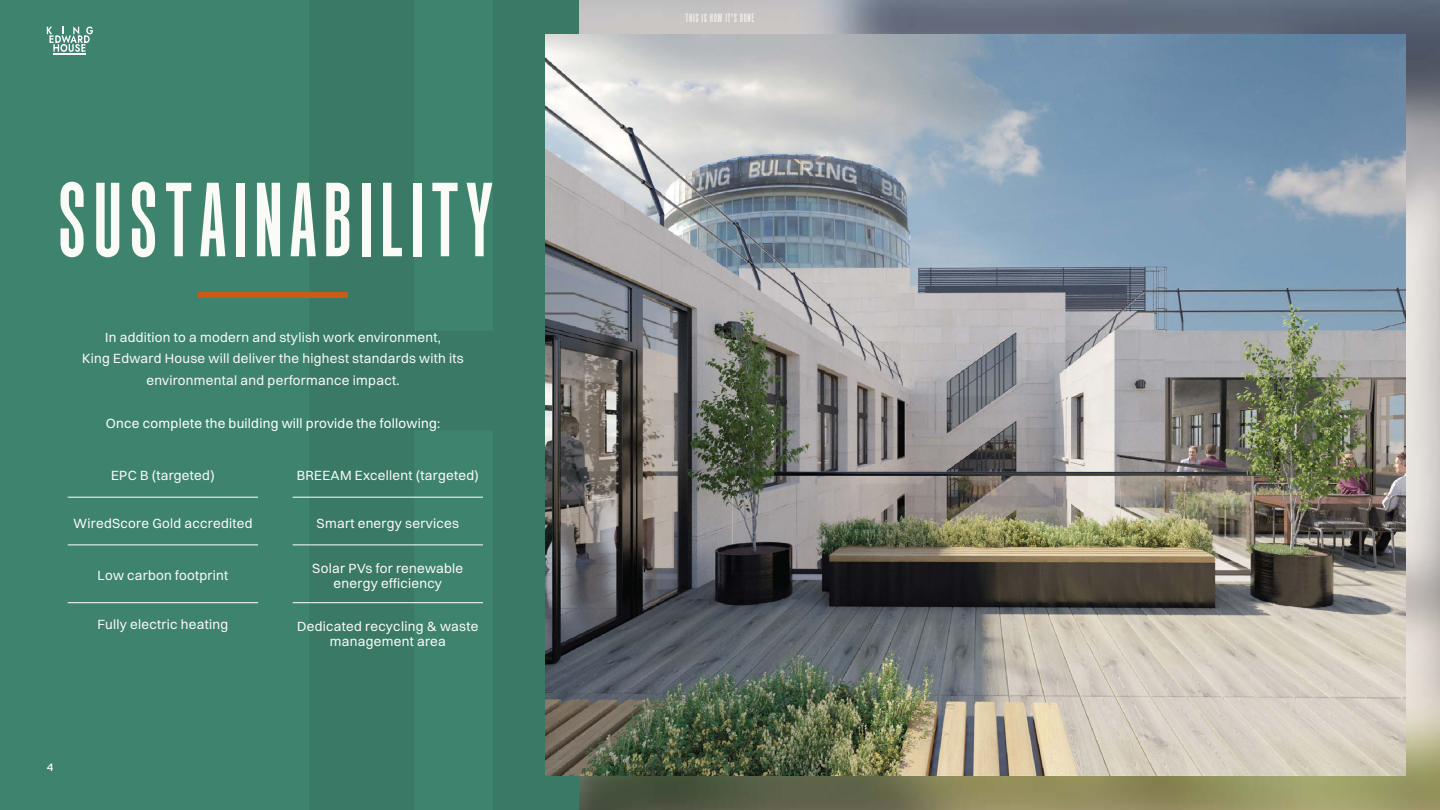
<style>
.page{position:relative;width:1440px;height:810px;background:#fff}
.page>*{position:absolute;margin:0;border:0;box-sizing:border-box;transform-origin:0 0}
.t1{font:500 105px "AH Super Duper";letter-spacing:.04em;color:#fafaf7}
.t2{font:13.5px/15px "Switzer";letter-spacing:.02em;color:#fafaf7;text-align:center}
.t3{font:13.5px/21.6px "Switzer";letter-spacing:.02em;color:#f9f9f8;text-align:center}
.t4{font:13.5px "Switzer";letter-spacing:.02em;color:#fff}
.t5{font:12px "AH Super Duper";letter-spacing:.04em;color:#f5f4f4}
.t6{font:500 10.5px "Fivo Sans Modern";color:#fff}
</style>
<div class="page">
<img style="left:579px;top:0;width:860px;height:810px">
<div style="left:0;top:0;width:579px;height:810px;background:#3e836e"></div>
<div style="left:198px;top:292px;width:149px;height:6px;background:#cb5a16"></div>
<hr style="left:68px;top:497px;width:190px;height:1px;background:#fff">
<hr style="left:293px;top:497px;width:190px;height:1px;background:#fff">
<hr style="left:68px;top:545px;width:190px;height:1px;background:#fff">
<hr style="left:68px;top:602px;width:190px;height:1px;background:#fff">
<hr style="left:293px;top:545px;width:190px;height:1px;background:#fff">
<hr style="left:293px;top:602px;width:190px;height:1px;background:#fff">
<img style="left:545px;top:34px;width:860px;height:742px">
<svg style="left:47px;top:26px;width:46px;height:26px"></svg>
<hr style="left:53px;top:53px;width:32px;height:2px;background:#fff">
<h1 class="t1" style="left:56px;top:172px;width:439px">SUSTAINABILITY</h1>
<p class="t3" style="left:82px;top:326px;width:383px">In addition to a modern and stylish work environment,<br>King Edward House will deliver the highest standards with its environmental and performance impact.</p>
<p class="t4" style="left:106px;top:415px;width:336px">Once complete the building will provide the following:</p>
<p class="t2" style="left:111px;top:468px;width:105px">EPC B (targeted)</p>
<p class="t2" style="left:73px;top:515px;width:181px">WiredScore Gold accredited</p>
<p class="t2" style="left:97px;top:568px;width:132px">Low carbon footprint</p>
<p class="t2" style="left:297px;top:468px;width:183px">BREEAM Excellent (targeted)</p>
<p class="t2" style="left:316px;top:515px;width:144px">Smart energy services</p>
<p class="t2" style="left:312px;top:561px;width:152px">Solar PVs for renewable energy efficiency</p>
<p class="t2" style="left:97px;top:617px;width:133px">Fully electric heating</p>
<p class="t2" style="left:297px;top:618px;width:183px">Dedicated recycling &amp; waste management area</p>
<p class="t6" style="left:47px;top:761px;width:8px">4</p>
<p class="t5" style="left:685px;top:13px;width:70px">THIS IS HOW IT’S DONE</p>
</div>
